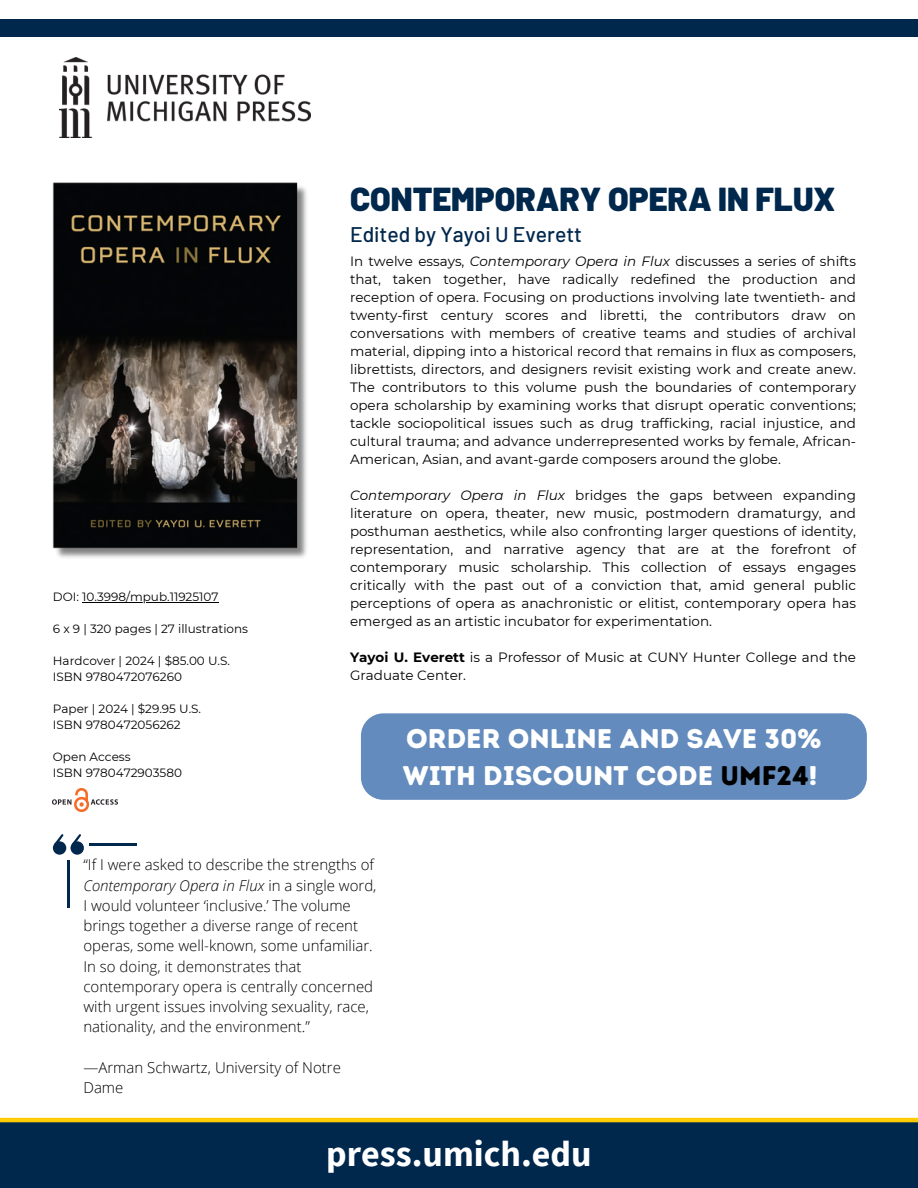
<style>
.page{position:relative;width:918px;height:1188px;background:#fff}
.page>*{position:absolute;margin:0;border:0;box-sizing:border-box;transform-origin:0 0}
.t1{font:700 36px "Source Sans Pro";color:#fff}
.t2{font:900 33.15px "Barlow";color:#00274c}
.t3{font:27px/37.2px "Intro Rust Base";color:#fff}
.t4{font:500 21.15px "Barlow";color:#00274c}
.t5{font:300 15px/20.2px "Open Sans";color:#000}
.t6{font:13.5px/18px "Montserrat";color:#000;text-align:justify}
.t7{font:12px "Montserrat";color:#000}
.s1{font-style:italic}
.s2{font-weight:700}
.s3{color:#000}
</style>
<div class="page">
<div style="left:0;top:19px;width:918px;height:18px;background:#00274c"></div>
<img style="left:60px;top:58px;width:250px;height:80px">
<div style="left:0;top:1122px;width:918px;height:66px;background:#00274c"></div>
<div style="left:361px;top:713px;width:506px;height:87px;background:#638bbd"></div>
<hr style="left:82px;top:602px;width:137px;height:1px;background:#000">
<hr style="left:0;top:1118px;width:918px;height:4px;background:#ffcb05">
<img style="left:53px;top:788px;width:64px;height:24px">
<img style="left:53px;top:182px;width:254px;height:376px">
<div style="left:71px;top:841px;width:13px;height:14px;background:#00274c;border-radius:50%"></div>
<svg style="left:72px;top:834px;width:9px;height:10px"></svg>
<div style="left:53px;top:841px;width:13px;height:14px;background:#00274c;border-radius:50%"></div>
<svg style="left:54px;top:834px;width:10px;height:10px"></svg>
<hr style="left:67px;top:860px;width:3px;height:48px;background:#00274c">
<hr style="left:89px;top:844px;width:48px;height:2px;background:#00274c">
<p class="t7" style="left:53px;top:589px;width:167px">DOI: 10.3998/mpub.11925107</p>
<p class="t7" style="left:53px;top:621px;width:197px">6 x 9 | 320 pages | 27 illustrations</p>
<p class="t7" style="left:53px;top:653px;width:179px">Hardcover | 2024 | $85.00 U.S.</p>
<p class="t7" style="left:53px;top:669px;width:131px">ISBN 9780472076260</p>
<p class="t7" style="left:53px;top:701px;width:150px">Paper | 2024 | $29.95 U.S.</p>
<p class="t7" style="left:53px;top:717px;width:129px">ISBN 9780472056262</p>
<p class="t7" style="left:53px;top:749px;width:79px">Open Access</p>
<p class="t7" style="left:53px;top:765px;width:131px">ISBN 9780472903580</p>
<h1 class="t2" style="left:350px;top:178px;width:487px">CONTEMPORARY OPERA IN FLUX</h1>
<h3 class="t4" style="left:350px;top:221px;width:234px">Edited by Yayoi U Everett</h3>
<h6 class="t6" style="left:350px;top:252px;width:507px">In twelve essays, <span class="s1">Contemporary Opera in Flux</span> discusses a series of shifts that, taken together, have radically redefined the production and reception of opera. Focusing on productions involving late twentieth- and twenty-first century scores and libretti, the contributors draw on conversations with members of creative teams and studies of archival material, dipping into a historical record that remains in flux as composers, librettists, directors, and designers revisit existing work and create anew.<br>The contributors to this volume push the boundaries of contemporary opera scholarship by examining works that disrupt operatic conventions; tackle sociopolitical issues such as drug trafficking, racial injustice, and cultural trauma; and advance underrepresented works by female, African-American, Asian, and avant-garde composers around the globe.</h6>
<h6 class="t6" style="left:350px;top:486px;width:507px"><span class="s1">Contemporary Opera in Flux</span> bridges the gaps between expanding literature on opera, theater, new music, postmodern dramaturgy, and posthuman aesthetics, while also confronting larger questions of identity, representation, and narrative agency that are at the forefront of contemporary music scholarship. This collection of essays engages critically with the past out of a conviction that, amid general public perceptions of opera as anachronistic or elitist, contemporary opera has emerged as an artistic incubator for experimentation.</h6>
<h6 class="t6" style="left:350px;top:648px;width:507px"><span class="s2">Yayoi U. Everett</span> is a Professor of Music at CUNY Hunter College and the<br>Graduate Center.</h6>
<p class="t3" style="left:403px;top:720px;width:420px">ORDER ONLINE AND SAVE 30%<br>WITH DISCOUNT CODE <span class="s3">UMF24</span>!</p>
<h5 class="t5" style="left:83px;top:854px;width:295px">“If I were asked to describe the strengths of <span class="s1">Contemporary Opera in Flux</span> in a single word, I would volunteer ‘inclusive.’ The volume brings together a diverse range of recent operas, some well-known, some unfamiliar.<br>In so doing, it demonstrates that contemporary opera is centrally concerned with urgent issues involving sexuality, race, nationality, and the environment.”</h5>
<h5 class="t5" style="left:83px;top:1057px;width:259px">—Arman Schwartz, University of Notre<br>Dame</h5>
<h3 class="t1" style="left:326px;top:1130px;width:267px">press.umich.edu</h3>
</div>
